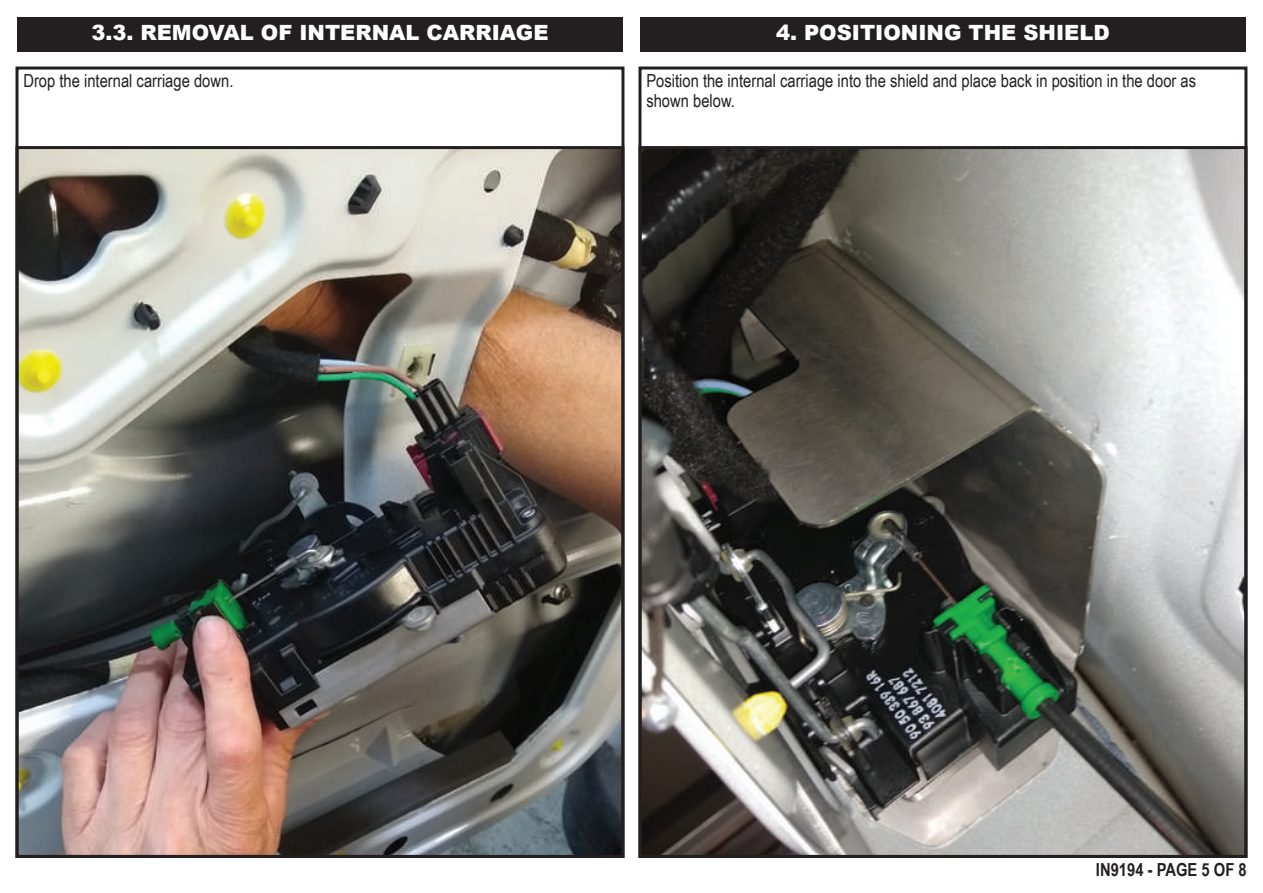
<style>
.page{position:relative;width:1263px;height:893px;background:#fff}
.page>*{position:absolute;margin:0;border:0;box-sizing:border-box;transform-origin:0 0}
.t1{font:900 21px "Arial";color:#fff}
.t2{font:18px/19.5px "Arial Narrow";color:#231f20}
.t3{font:700 18px "Arial Narrow";color:#231f20}
</style>
<div class="page">
<img style="left:642px;top:150px;width:601px;height:704px">
<img style="left:20px;top:150px;width:600px;height:704px">
<div style="left:17px;top:17px;width:606px;height:34px;background:#231f20"></div>
<div style="left:16px;top:67px;width:608px;height:791px;border:3px solid #231f20"></div>
<div style="left:640px;top:17px;width:606px;height:34px;background:#231f20"></div>
<div style="left:638px;top:67px;width:609px;height:791px;border:3px solid #231f20"></div>
<p class="t1" style="left:91px;top:18px;width:458px">3.3. REMOVAL OF INTERNAL CARRIAGE</p>
<p class="t2" style="left:23px;top:71px;width:212px">Drop the internal carriage down.</p>
<p class="t1" style="left:776px;top:18px;width:335px">4. POSITIONING THE SHIELD</p>
<p class="t2" style="left:646px;top:71px;width:551px">Position the internal carriage into the shield and place back in position in the door as shown below.</p>
<p class="t3" style="left:1096px;top:856px;width:152px">IN9194 - PAGE 5 OF 8</p>
</div>
